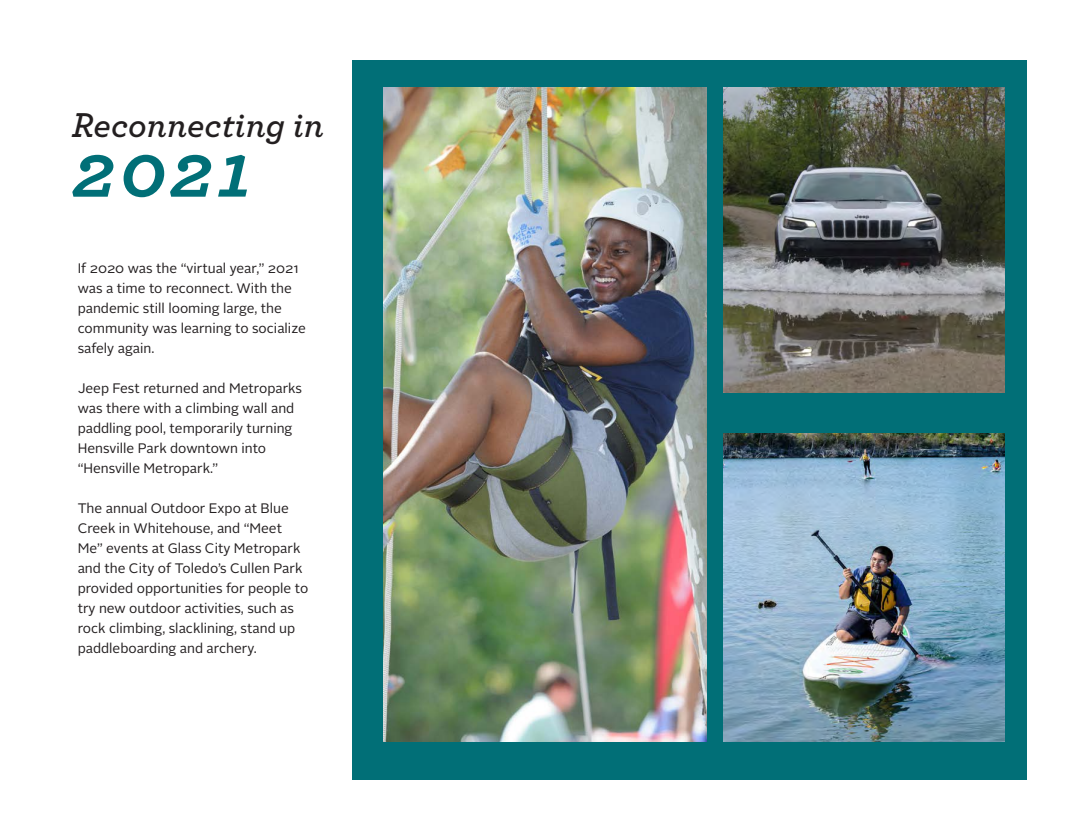
<style>
.page{position:relative;width:1065px;height:840px;background:#fff}
.page>*{position:absolute;margin:0;border:0;box-sizing:border-box;transform-origin:0 0}
.t1{font:italic 700 78.75px "Archer";color:#016f77}
.t2{font:italic 600 36.25px "Archer";color:#231f20}
.t3{font:13.75px/20px "Alright Sans";color:#231f20}
</style>
<div class="page">
<div style="left:352px;top:60px;width:676px;height:720px;background:#016f77"></div>
<img style="left:723px;top:433px;width:282px;height:308px">
<img style="left:723px;top:88px;width:282px;height:304px">
<img style="left:383px;top:88px;width:323px;height:653px">
<p class="t2" style="left:72px;top:97px;width:254px">Reconnecting in</p>
<p class="t1" style="left:72px;top:108px;width:181px">2021</p>
<p class="t3" style="left:78px;top:258px;width:230px">If 2020 was the “virtual year,” 2021 was a time to reconnect. With the pandemic still looming large, the community was learning to socialize safely again.</p>
<p class="t3" style="left:78px;top:378px;width:226px">Jeep Fest returned and Metroparks was there with a climbing wall and paddling pool, temporarily turning<br>Hensville Park downtown into “Hensville Metropark.”</p>
<p class="t3" style="left:78px;top:498px;width:232px">The annual Outdoor Expo at Blue Creek in Whitehouse, and “Meet Me” events at Glass City Metropark and the City of Toledo’s Cullen Park provided opportunities for people to try new outdoor activities, such as rock climbing, slacklining, stand up paddleboarding and archery.</p>
</div>
